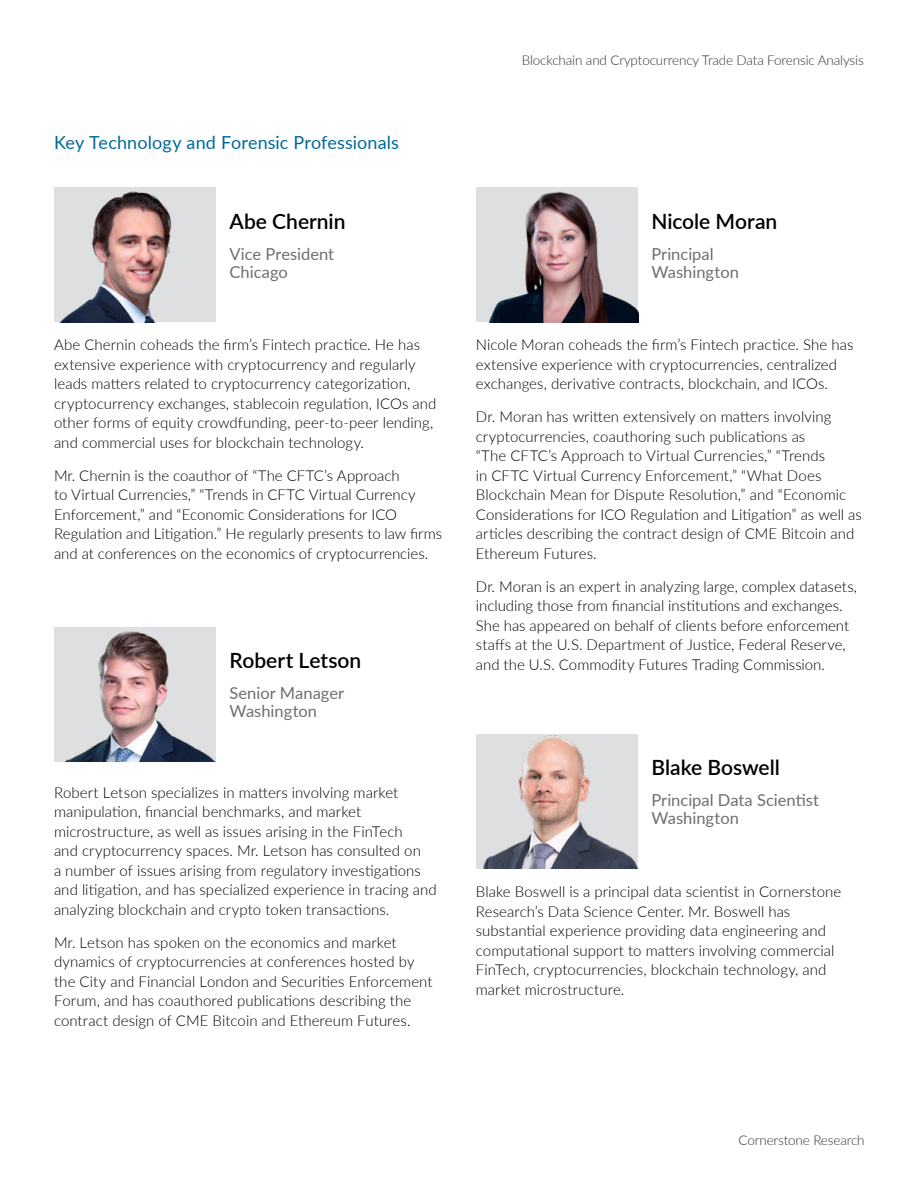
<style>
.page{position:relative;width:918px;height:1188px;background:#fff}
.page>*{position:absolute;margin:0;border:0;box-sizing:border-box;transform-origin:0 0}
.t1{font:600 21px "Lato";color:#000}
.t2{font:18px "Lato";letter-spacing:.005em;color:#00699a}
.t3{font:16.5px/18px "Lato";color:#6d6e71}
.t4{font:300 15px/19.5px "Lato";letter-spacing:.005em;color:#000}
.t5{font:300 13.5px "Lato";letter-spacing:-.01em;color:#343132}
</style>
<div class="page">
<img style="left:54px;top:188px;width:162px;height:134px">
<img style="left:476px;top:188px;width:162px;height:134px">
<img style="left:476px;top:734px;width:162px;height:135px">
<img style="left:54px;top:627px;width:162px;height:135px">
<p class="t2" style="left:54px;top:130px;width:346px">Key Technology and Forensic Professionals</p>
<h1 class="t1" style="left:230px;top:206px;width:118px">Abe Chernin</h1>
<p class="t3" style="left:230px;top:244px;width:106px">Vice President<br>Chicago</p>
<p class="t4" style="left:54px;top:334px;width:384px">Abe Chernin coheads the firm’s Fintech practice. He has extensive experience with cryptocurrency and regularly leads matters related to cryptocurrency categorization, cryptocurrency exchanges, stablecoin regulation, ICOs and other forms of equity crowdfunding, peer-to-peer lending, and commercial uses for blockchain technology.</p>
<p class="t4" style="left:54px;top:465px;width:390px">Mr. Chernin is the coauthor of “The CFTC’s Approach<br>to Virtual Currencies,” “Trends in CFTC Virtual Currency Enforcement,” and “Economic Considerations for ICO Regulation and Litigation.” He regularly presents to law firms and at conferences on the economics of cryptocurrencies.</p>
<h1 class="t1" style="left:230px;top:645px;width:133px">Robert Letson</h1>
<p class="t3" style="left:230px;top:684px;width:116px">Senior Manager<br>Washington</p>
<p class="t4" style="left:54px;top:782px;width:384px">Robert Letson specializes in matters involving market manipulation, financial benchmarks, and market microstructure, as well as issues arising in the FinTech<br>and cryptocurrency spaces. Mr. Letson has consulted on<br>a number of issues arising from regulatory investigations and litigation, and has specialized experience in tracing and analyzing blockchain and crypto token transactions.</p>
<p class="t4" style="left:54px;top:932px;width:380px">Mr. Letson has spoken on the economics and market dynamics of cryptocurrencies at conferences hosted by the City and Financial London and Securities Enforcement Forum, and has coauthored publications describing the contract design of CME Bitcoin and Ethereum Futures.</p>
<p class="t5" style="left:522px;top:51px;width:344px">Blockchain and Cryptocurrency Trade Data Forensic Analysis</p>
<h1 class="t1" style="left:651px;top:206px;width:127px">Nicole Moran</h1>
<p class="t3" style="left:651px;top:244px;width:89px">Principal<br>Washington</p>
<p class="t4" style="left:476px;top:334px;width:379px">Nicole Moran coheads the firm’s Fintech practice. She has extensive experience with cryptocurrencies, centralized exchanges, derivative contracts, blockchain, and ICOs.</p>
<p class="t4" style="left:476px;top:406px;width:388px">Dr. Moran has written extensively on matters involving cryptocurrencies, coauthoring such publications as<br>“The CFTC’s Approach to Virtual Currencies,” “Trends<br>in CFTC Virtual Currency Enforcement,” “What Does Blockchain Mean for Dispute Resolution,” and “Economic Considerations for ICO Regulation and Litigation” as well as articles describing the contract design of CME Bitcoin and Ethereum Futures.</p>
<p class="t4" style="left:476px;top:576px;width:383px">Dr. Moran is an expert in analyzing large, complex datasets, including those from financial institutions and exchanges.<br>She has appeared on behalf of clients before enforcement staffs at the U.S. Department of Justice, Federal Reserve, and the U.S. Commodity Futures Trading Commission.</p>
<h1 class="t1" style="left:651px;top:752px;width:130px">Blake Boswell</h1>
<p class="t3" style="left:651px;top:791px;width:169px">Principal Data Scientist<br>Washington</p>
<p class="t4" style="left:476px;top:882px;width:367px">Blake Boswell is a principal data scientist in Cornerstone Research’s Data Science Center. Mr. Boswell has substantial experience providing data engineering and computational support to matters involving commercial FinTech, cryptocurrencies, blockchain technology, and market microstructure.</p>
<p class="t5" style="left:739px;top:1131px;width:128px">Cornerstone Research</p>
</div>
